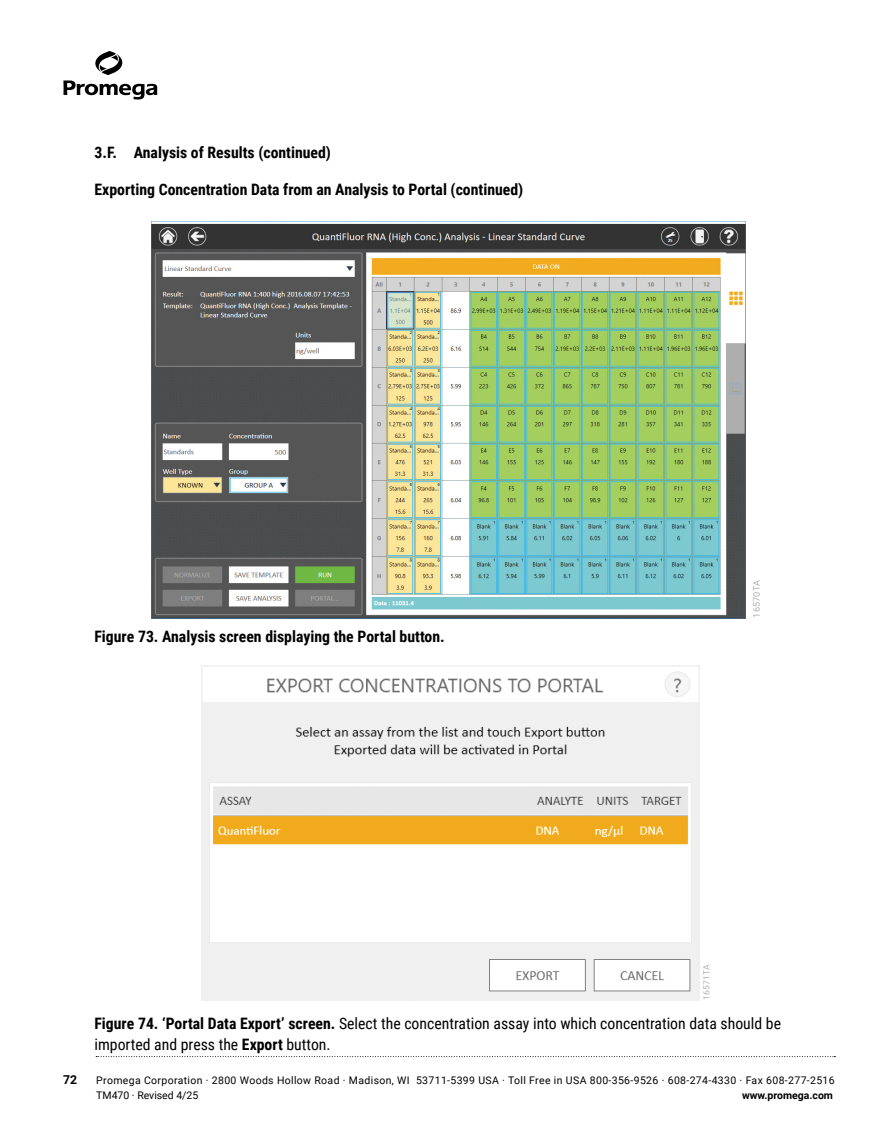
<style>
.page{position:relative;width:882px;height:1134px;background:#fff}
.page>*{position:absolute;margin:0;border:0;box-sizing:border-box;transform-origin:0 0}
.t1{font:700 15.75px "Roboto Condensed";color:#000}
.t2{font:15.75px/21px "Roboto Condensed";color:#000}
.t3{font:700 12.25px "Roboto";color:#000}
.t4{font:10.5px/14.9px "Roboto";letter-spacing:.035em;color:#000}
.t5{font:700 10.5px "Roboto";color:#000}
.t6{font:9.1px "Roboto";letter-spacing:.01em;color:#b0b1b1}
.t7{font:8.58px "Roboto";letter-spacing:.01em;color:#b0b1b1}
.s1{font-weight:700}
</style>
<div class="page">
<svg style="left:95px;top:51px;width:28px;height:24px"></svg>
<svg style="left:63px;top:81px;width:94px;height:19px"></svg>
<svg style="left:96px;top:1056px;width:739px;height:1px"></svg>
<img style="left:151px;top:221px;width:594px;height:397px">
<img style="left:202px;top:665px;width:497px;height:336px">
<p class="t1" style="left:94px;top:142px;width:238px">3.F. Analysis of Results (continued)</p>
<p class="t1" style="left:94px;top:178px;width:430px">Exporting Concentration Data from an Analysis to Portal (continued)</p>
<p class="t1" style="left:94px;top:626px;width:352px">Figure 73. Analysis screen displaying the Portal button.</p>
<p class="t6" style="left:751px;top:618px;width:39px;rotate:-90deg">16570TA</p>
<p class="t7" style="left:701px;top:1000px;width:36px;rotate:-90deg">16571TA</p>
<p class="t2" style="left:94px;top:1012px;width:688px"><span class="s1">Figure 74. ‘Portal Data Export’ screen.</span> Select the concentration assay into which concentration data should be imported and press the <span class="s1">Export</span> button.</p>
<p class="t3" style="left:63px;top:1071px;width:16px">72</p>
<p class="t4" style="left:96px;top:1072px;width:740px">Promega Corporation · 2800 Woods Hollow Road · Madison, WI 53711-5399 USA · Toll Free in USA 800-356-9526 · 608-274-4330 · Fax 608-277-2516<br>TM470 · Revised 4/25</p>
<p class="t5" style="left:742px;top:1088px;width:93px">www.promega.com</p>
</div>
